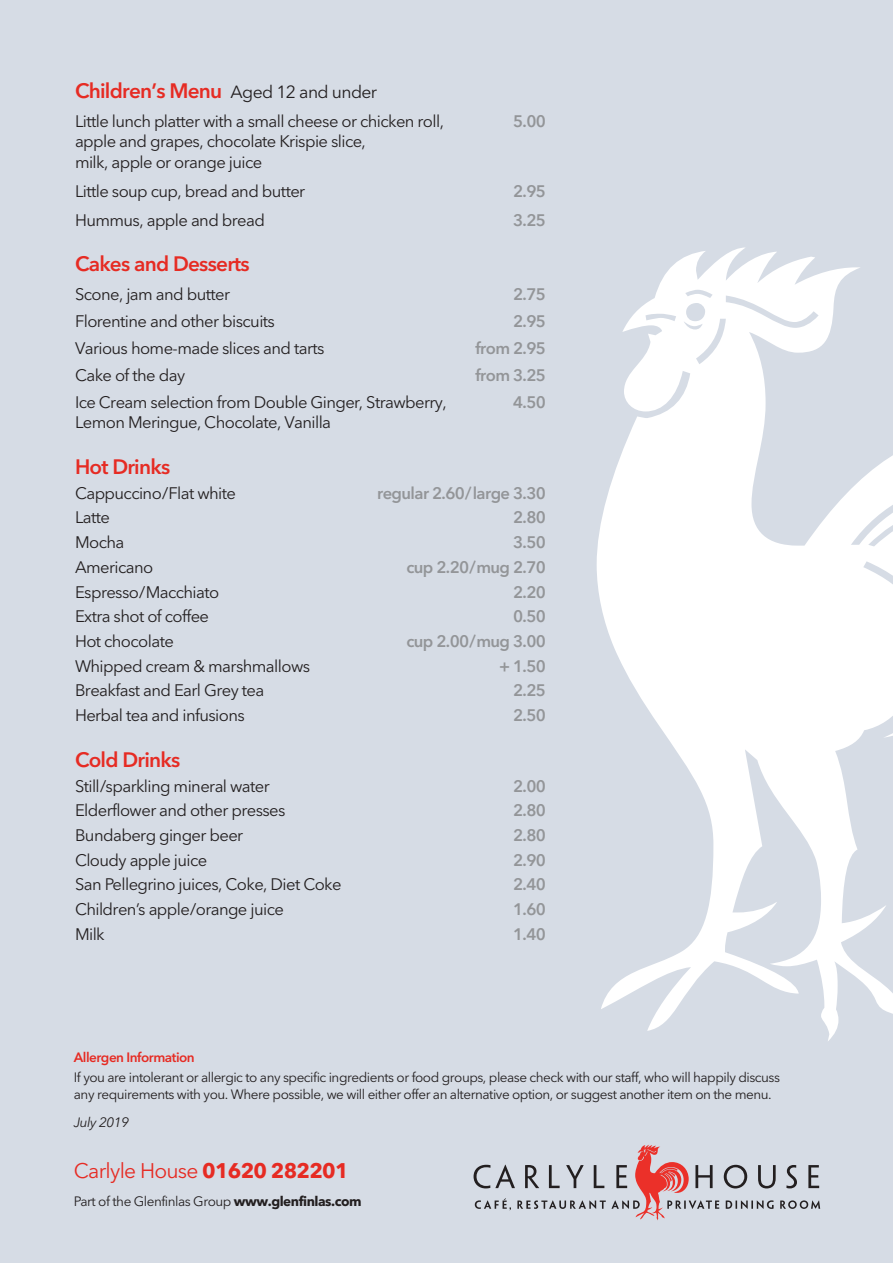
<style>
.page{position:relative;width:893px;height:1263px;background:#d6dce5}
.page>*{position:absolute;margin:0;border:0;box-sizing:border-box;transform-origin:0 0}
.t1{font:21px "Avenir Next";letter-spacing:-.035em;color:#e62b23}
.t2{font:600 20.7px "Avenir Next";letter-spacing:-.035em;color:#e62b23}
.t3{font:16.65px/20.4px "Avenir Next";letter-spacing:-.035em;color:#231f20}
.t4{font:600 16.65px "Avenir Next";letter-spacing:-.035em;color:#939598}
.t5{font:13.5px/16.5px "Avenir Next";letter-spacing:-.035em;color:#231f20}
.t6{font:600 13.5px "Avenir Next";letter-spacing:-.035em;color:#e62b23}
.t7{font:italic 13.5px "Avenir Next";letter-spacing:-.035em;color:#231f20}
.s1{font-weight:400;font-size:17.55px;color:#231f20}
.s2{font-weight:700}
</style>
<div class="page">
<svg style="left:597px;top:247px;width:296px;height:794px;fill:#fff"></svg>
<svg style="left:474px;top:1145px;width:346px;height:75px"></svg>
<p class="t2" style="left:75px;top:78px;width:304px">Children’s Menu <span class="s1">Aged 12 and under</span></p>
<p class="t3" style="left:75px;top:111px;width:370px">Little lunch platter with a small cheese or chicken roll,</p>
<p class="t4" style="left:513px;top:111px;width:34px">5.00</p>
<p class="t3" style="left:75px;top:131px;width:292px">apple and grapes, chocolate Krispie slice, milk, apple or orange juice</p>
<p class="t3" style="left:75px;top:181px;width:232px">Little soup cup, bread and butter</p>
<p class="t4" style="left:513px;top:181px;width:34px">2.95</p>
<p class="t3" style="left:75px;top:210px;width:192px">Hummus, apple and bread</p>
<p class="t4" style="left:513px;top:210px;width:34px">3.25</p>
<p class="t2" style="left:75px;top:252px;width:176px">Cakes and Desserts</p>
<p class="t3" style="left:75px;top:284px;width:157px">Scone, jam and butter</p>
<p class="t4" style="left:513px;top:284px;width:34px">2.75</p>
<p class="t3" style="left:75px;top:311px;width:201px">Florentine and other biscuits</p>
<p class="t4" style="left:513px;top:311px;width:34px">2.95</p>
<p class="t3" style="left:75px;top:338px;width:251px">Various home-made slices and tarts</p>
<p class="t4" style="left:475px;top:338px;width:72px">from 2.95</p>
<p class="t3" style="left:75px;top:365px;width:112px">Cake of the day</p>
<p class="t4" style="left:475px;top:365px;width:72px">from 3.25</p>
<p class="t3" style="left:75px;top:392px;width:373px">Ice Cream selection from Double Ginger, Strawberry,</p>
<p class="t4" style="left:513px;top:392px;width:34px">4.50</p>
<p class="t3" style="left:75px;top:412px;width:258px">Lemon Meringue, Chocolate, Vanilla</p>
<p class="t2" style="left:75px;top:454px;width:97px">Hot Drinks</p>
<p class="t3" style="left:75px;top:483px;width:162px">Cappuccino/Flat white</p>
<p class="t4" style="left:377px;top:483px;width:170px">regular 2.60/large 3.30</p>
<p class="t3" style="left:75px;top:507px;width:37px">Latte</p>
<p class="t4" style="left:513px;top:507px;width:34px">2.80</p>
<p class="t3" style="left:75px;top:532px;width:51px">Mocha</p>
<p class="t4" style="left:513px;top:532px;width:34px">3.50</p>
<p class="t3" style="left:75px;top:557px;width:80px">Americano</p>
<p class="t4" style="left:406px;top:557px;width:141px">cup 2.20/mug 2.70</p>
<p class="t3" style="left:75px;top:581px;width:146px">Espresso/Macchiato</p>
<p class="t4" style="left:513px;top:582px;width:34px">2.20</p>
<p class="t3" style="left:75px;top:606px;width:136px">Extra shot of coffee</p>
<p class="t4" style="left:513px;top:606px;width:34px">0.50</p>
<p class="t3" style="left:75px;top:631px;width:100px">Hot chocolate</p>
<p class="t4" style="left:406px;top:631px;width:141px">cup 2.00/mug 3.00</p>
<p class="t3" style="left:75px;top:656px;width:237px">Whipped cream &amp; marshmallows</p>
<p class="t4" style="left:499px;top:656px;width:48px">+ 1.50</p>
<p class="t3" style="left:75px;top:680px;width:191px">Breakfast and Earl Grey tea</p>
<p class="t4" style="left:513px;top:680px;width:34px">2.25</p>
<p class="t3" style="left:75px;top:705px;width:171px">Herbal tea and infusions</p>
<p class="t4" style="left:513px;top:705px;width:34px">2.50</p>
<p class="t2" style="left:75px;top:747px;width:107px">Cold Drinks</p>
<p class="t3" style="left:75px;top:776px;width:196px">Still/sparkling mineral water</p>
<p class="t4" style="left:513px;top:776px;width:34px">2.00</p>
<p class="t3" style="left:75px;top:800px;width:212px">Elderflower and other presses</p>
<p class="t4" style="left:513px;top:800px;width:34px">2.80</p>
<p class="t3" style="left:75px;top:825px;width:170px">Bundaberg ginger beer</p>
<p class="t4" style="left:513px;top:825px;width:34px">2.80</p>
<p class="t3" style="left:75px;top:850px;width:134px">Cloudy apple juice</p>
<p class="t4" style="left:513px;top:850px;width:34px">2.90</p>
<p class="t3" style="left:75px;top:874px;width:268px">San Pellegrino juices, Coke, Diet Coke</p>
<p class="t4" style="left:513px;top:874px;width:34px">2.40</p>
<p class="t3" style="left:75px;top:899px;width:210px">Children’s apple/orange juice</p>
<p class="t4" style="left:513px;top:899px;width:34px">1.60</p>
<p class="t3" style="left:75px;top:924px;width:31px">Milk</p>
<p class="t4" style="left:513px;top:924px;width:34px">1.40</p>
<p class="t6" style="left:74px;top:1049px;width:122px">Allergen Information</p>
<p class="t5" style="left:74px;top:1069px;width:708px">If you are intolerant or allergic to any specific ingredients or food groups, please check with our staff, who will happily discuss any requirements with you. Where possible, we will either offer an alternative option, or suggest another item on the menu.</p>
<p class="t7" style="left:74px;top:1114px;width:57px">July 2019</p>
<p class="t1" style="left:74px;top:1158px;width:276px">Carlyle House <span class="s2">01620 282201</span></p>
<p class="t5" style="left:74px;top:1193px;width:289px">Part of the Glenfinlas Group <span class="s2">www.glenfinlas.com</span></p>
</div>
